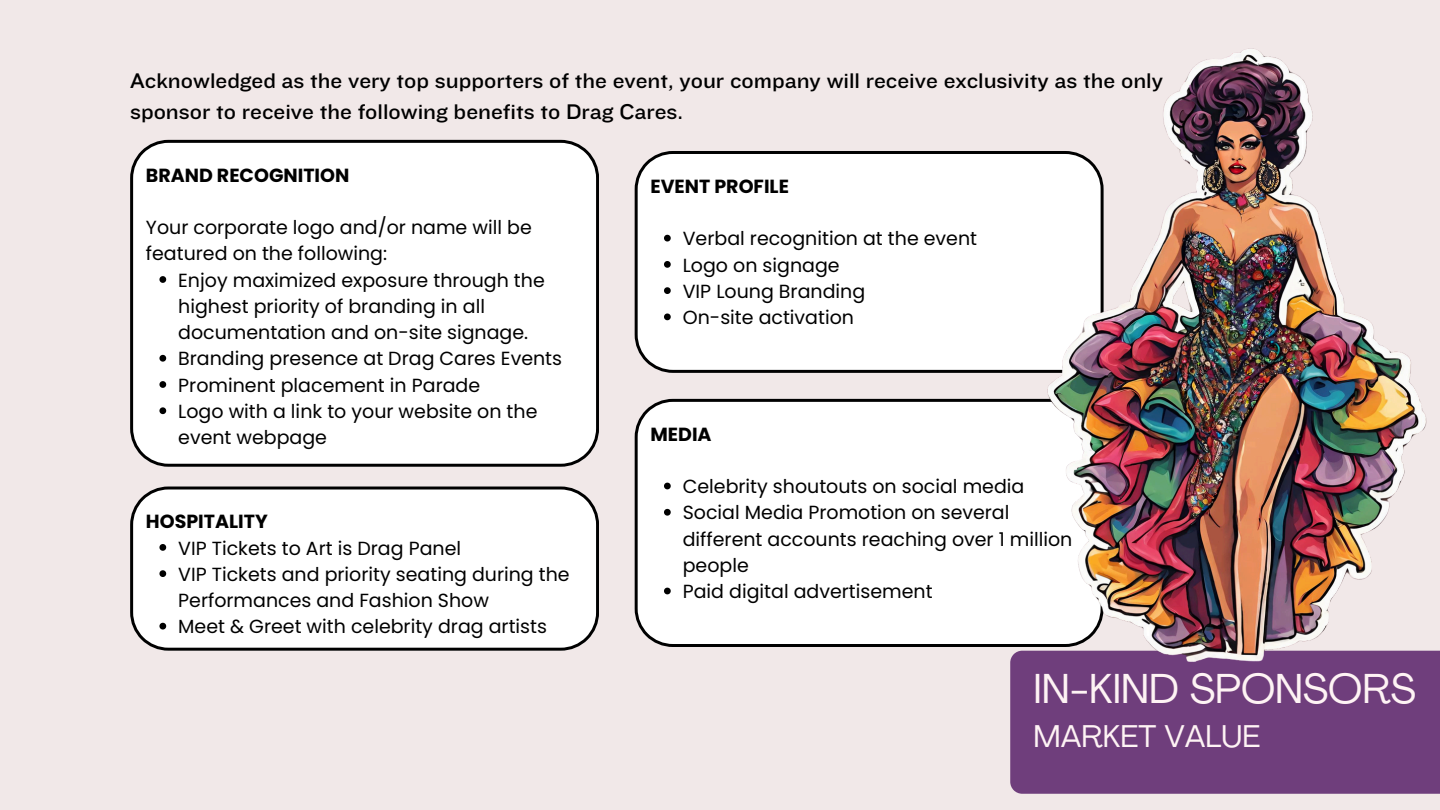
<style>
.page{position:relative;width:1440px;height:810px;background:#f1e8e8}
.page>*{position:absolute;margin:0;border:0;box-sizing:border-box;transform-origin:0 0}
.t1{font:41.3px "Agrandir";color:#fef3f4}
.t2{font:31px "Agrandir";color:#fef3f4}
.t3{font:22px/30.8px "Knockout 32";color:#000}
.t4{font:19px/26.2px "Poppins";color:#000}
.t5{font:700 19px "Poppins";color:#000}
</style>
<div class="page">
<div style="left:635px;top:151px;width:289px;height:222px;background:#fff"></div>
<svg style="left:664px;top:235px;width:7px;height:7px"></svg>
<svg style="left:664px;top:261px;width:7px;height:7px"></svg>
<svg style="left:664px;top:287px;width:7px;height:7px"></svg>
<svg style="left:664px;top:314px;width:7px;height:6px"></svg>
<div style="left:635px;top:399px;width:289px;height:248px;background:#fff"></div>
<svg style="left:664px;top:483px;width:7px;height:6px"></svg>
<svg style="left:664px;top:509px;width:7px;height:7px"></svg>
<svg style="left:664px;top:588px;width:7px;height:6px"></svg>
<div style="left:1010px;top:663px;width:430px;height:131px;background:#6f3e7c"></div>
<div style="left:130px;top:140px;width:469px;height:327px;background:#fff"></div>
<svg style="left:159px;top:276px;width:7px;height:7px"></svg>
<svg style="left:159px;top:355px;width:7px;height:7px"></svg>
<svg style="left:159px;top:381px;width:7px;height:7px"></svg>
<svg style="left:159px;top:407px;width:7px;height:7px"></svg>
<svg style="left:130px;top:486px;width:469px;height:165px;background:#f2f2f2"></svg>
<svg style="left:159px;top:544px;width:7px;height:7px"></svg>
<svg style="left:159px;top:570px;width:7px;height:7px"></svg>
<svg style="left:159px;top:623px;width:7px;height:7px"></svg>
<img style="left:924px;top:48px;width:516px;height:615px">
<p class="t3" style="left:130px;top:65px;width:1034px">Acknowledged as the very top supporters of the event, your company will receive exclusivity as the only sponsor to receive the following benefits to Drag Cares.</p>
<p class="t5" style="left:146px;top:162px;width:205px">BRAND RECOGNITION</p>
<h4 class="t4" style="left:146px;top:214px;width:387px">Your corporate logo and/or name will be featured on the following:</h4>
<p class="t4" style="left:178px;top:267px;width:368px">Enjoy maximized exposure through the highest priority of branding in all documentation and on-site signage.</p>
<p class="t4" style="left:178px;top:346px;width:385px">Branding presence at Drag Cares Events</p>
<p class="t4" style="left:178px;top:372px;width:304px">Prominent placement in Parade</p>
<h4 class="t4" style="left:178px;top:398px;width:361px">Logo with a link to your website on the event webpage</h4>
<p class="t5" style="left:146px;top:508px;width:123px">HOSPITALITY</p>
<p class="t4" style="left:178px;top:535px;width:284px">VIP Tickets to Art is Drag Panel</p>
<p class="t4" style="left:178px;top:561px;width:393px">VIP Tickets and priority seating during the<br>Performances and Fashion Show</p>
<h1 class="t4" style="left:178px;top:614px;width:370px">Meet &amp; Greet with celebrity drag artists</h1>
<h3 class="t5" style="left:650px;top:173px;width:140px">EVENT PROFILE</h3>
<h4 class="t4" style="left:683px;top:226px;width:296px">Verbal recognition at the event</h4>
<p class="t4" style="left:683px;top:252px;width:158px">Logo on signage</p>
<p class="t4" style="left:683px;top:278px;width:184px">VIP Loung Branding</p>
<p class="t4" style="left:683px;top:304px;width:173px">On-site activation</p>
<p class="t5" style="left:650px;top:421px;width:63px">MEDIA</p>
<p class="t4" style="left:683px;top:473px;width:343px">Celebrity shoutouts on social media</p>
<h4 class="t4" style="left:683px;top:500px;width:391px">Social Media Promotion on several different accounts reaching over 1 million people</h4>
<p class="t4" style="left:683px;top:578px;width:251px">Paid digital advertisement</p>
<p class="t1" style="left:1034px;top:672px;width:384px">IN-KIND SPONSORS</p>
<p class="t2" style="left:1034px;top:724px;width:228px">MARKET VALUE</p>
</div>
